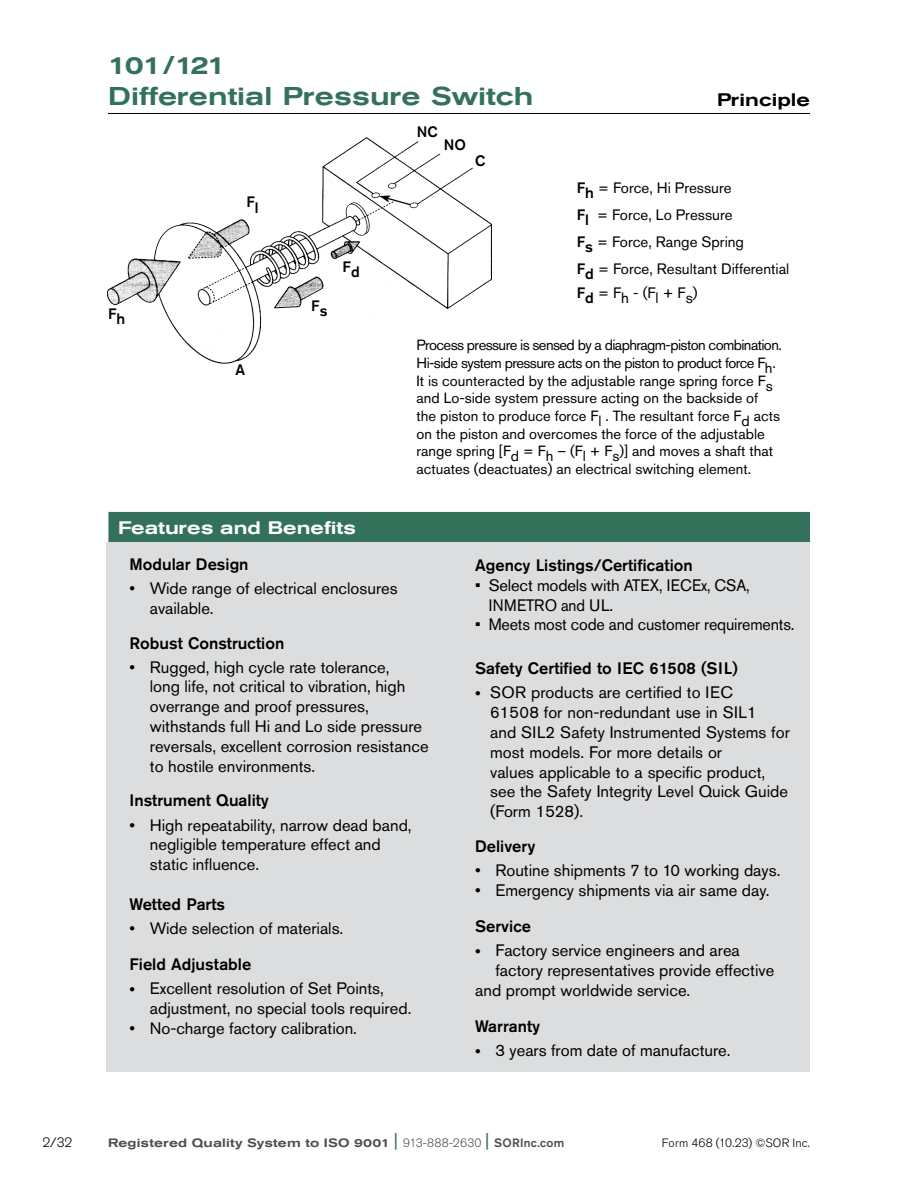
<style>
.page{position:relative;width:918px;height:1188px;background:#fff}
.page>*{position:absolute;margin:0;border:0;box-sizing:border-box;transform-origin:0 0}
.t1{font:500 expanded 25.5px/30.6px "Akzidenz Grotesk Std";color:#34715b}
.t2{font:500 expanded 18px "Akzidenz Grotesk Std";color:#fff}
.t3{font:500 expanded 18px "Akzidenz Grotesk Std";color:#000}
.t4{font:16.5px/19.8px "Akzidenz Grotesk Std";color:#000}
.t5{font:500 16.5px "Akzidenz Grotesk Std";color:#000}
.t6{font:15px/27px "Akzidenz Grotesk Std";color:#000}
.t7{font:500 15px "Akzidenz Grotesk Std";color:#000}
.t8{font:14.7px/17.7px "Akzidenz Grotesk Std";color:#000}
.t9{font:300 13.5px "Akzidenz Grotesk Std";color:#000}
.t10{font:500 expanded 12px "Akzidenz Grotesk Std";letter-spacing:.015em;color:#4d4d4f}
.t11{font:300 12px "Akzidenz Grotesk Std";letter-spacing:.015em;color:#000}
.s1{font-weight:500}
.s2{font-weight:400;font-stretch:normal;font-size:18px;color:#34715b}
.s3{font-weight:300;font-stretch:normal}
.s4{font-stretch:normal}
</style>
<div class="page">
<div style="left:108px;top:1067px;width:702px;height:5px;background:#dcddde"></div>
<div style="left:108px;top:512px;width:702px;height:33px;background:#34715b"></div>
<div style="left:106px;top:542px;width:704px;height:529px;background:#dcddde"></div>
<img style="left:107px;top:137px;width:386px;height:227px">
<hr style="left:108px;top:113px;width:702px;height:1px;background:#000">
<h1 class="t1" style="left:108px;top:50px;width:427px">101/121<br>Differential Pressure Switch</h1>
<p class="t7" style="left:417px;top:122px;width:22px">NC</p>
<p class="t7" style="left:444px;top:136px;width:24px">NO</p>
<p class="t7" style="left:475px;top:152px;width:12px">C</p>
<p class="t3" style="left:717px;top:89px;width:94px">Principle</p>
<p class="t7" style="left:108px;top:307px;width:19px">Fh</p>
<p class="t7" style="left:246px;top:196px;width:14px">Fl</p>
<p class="t7" style="left:235px;top:361px;width:11px">A</p>
<p class="t7" style="left:311px;top:299px;width:18px">Fs</p>
<p class="t7" style="left:343px;top:260px;width:19px">Fd</p>
<p class="t2" style="left:118px;top:517px;width:239px">Features and Benefits</p>
<p class="t6" style="left:577px;top:174px;width:214px"><span class="s1">Fh</span> = Force, Hi Pressure<br><span class="s1">Fl</span> = Force, Lo Pressure<br><span class="s1">Fs</span> = Force, Range Spring<br><span class="s1">Fd</span> = Force, Resultant Differential</p>
<p class="t6" style="left:577px;top:279px;width:122px"><span class="s1">Fd</span> = Fh - (Fl + Fs)</p>
<p class="t8" style="left:417px;top:336px;width:367px">Process pressure is sensed by a diaphragm-piston combination.<br>Hi-side system pressure acts on the piston to product force Fh.<br>It is counteracted by the adjustable range spring force Fs and Lo-side system pressure acting on the backside of<br>the piston to produce force Fl . The resultant force Fd acts on the piston and overcomes the force of the adjustable range spring [Fd = Fh – (Fl + Fs)] and moves a shaft that actuates (deactuates) an electrical switching element.</p>
<p class="t5" style="left:130px;top:554px;width:120px">Modular Design</p>
<p class="t4" style="left:150px;top:578px;width:249px;text-indent:-20px">● Wide range of electrical enclosures available.</p>
<p class="t5" style="left:130px;top:633px;width:156px">Robust Construction</p>
<p class="t4" style="left:150px;top:657px;width:280px;text-indent:-20px">● Rugged, high cycle rate tolerance,<br>long life, not critical to vibration, high overrange and proof pressures, withstands full Hi and Lo side pressure reversals, excellent corrosion resistance to hostile environments.</p>
<p class="t5" style="left:130px;top:791px;width:141px">Instrument Quality</p>
<p class="t4" style="left:150px;top:815px;width:263px;text-indent:-20px">● High repeatability, narrow dead band, negligible temperature effect and static influence.</p>
<p class="t5" style="left:130px;top:894px;width:97px">Wetted Parts</p>
<p class="t4" style="left:130px;top:910px;width:215px;line-height:36.3px">● Wide selection of materials.<br><span class="s1">Field Adjustable</span></p>
<p class="t4" style="left:150px;top:978px;width:263px;text-indent:-20px">● Excellent resolution of Set Points, adjustment, no special tools required.</p>
<p class="t4" style="left:130px;top:1018px;width:229px">● No-charge factory calibration.</p>
<p class="t5" style="left:475px;top:555px;width:219px">Agency Listings/Certification</p>
<p class="t4" style="left:489px;top:575px;width:262px;text-indent:-14px">• Select models with ATEX, IECEx, CSA,<br>INMETRO and UL.</p>
<p class="t4" style="left:475px;top:615px;width:321px">• Meets most code and customer requirements.</p>
<p class="t5" style="left:475px;top:658px;width:264px">Safety Certified to IEC 61508 (SIL)</p>
<p class="t4" style="left:490px;top:683px;width:301px;text-indent:-15px">● SOR products are certified to IEC<br>61508 for non-redundant use in SIL1<br>and SIL2 Safety Instrumented Systems for most models. For more details or<br>values applicable to a specific product, see the Safety Integrity Level Quick Guide (Form 1528).</p>
<p class="t5" style="left:475px;top:836px;width:62px">Delivery</p>
<p class="t4" style="left:475px;top:860px;width:307px">● Routine shipments 7 to 10 working days.</p>
<p class="t4" style="left:475px;top:872px;width:296px;line-height:36.3px">● Emergency shipments via air same day.<br><span class="s1">Service</span></p>
<p class="t4" style="left:475px;top:941px;width:266px">● Factory service engineers and area</p>
<p class="t4" style="left:495px;top:960px;width:280px">factory representatives provide effective</p>
<p class="t4" style="left:475px;top:980px;width:217px">and prompt worldwide service.</p>
<p class="t5" style="left:475px;top:1016px;width:66px">Warranty</p>
<p class="t4" style="left:475px;top:1041px;width:257px">● 3 years from date of manufacture.</p>
<p class="t9" style="left:42px;top:1134px;width:32px">2/32</p>
<p class="t10" style="left:108px;top:1136px;width:458px">Registered Quality System to ISO 9001 <span class="s2">|</span> <span class="s3">913-888-2630</span> <span class="s2">|</span> <span class="s4">SORInc.com</span></p>
<p class="t11" style="left:662px;top:1136px;width:150px">Form 468 (10.23) ©SOR Inc.</p>
<p class="t9" style="left:57px;top:1134px;width:17px">20</p>
<p class="t11" style="left:720px;top:1136px;width:31px">07 1</p>
</div>
